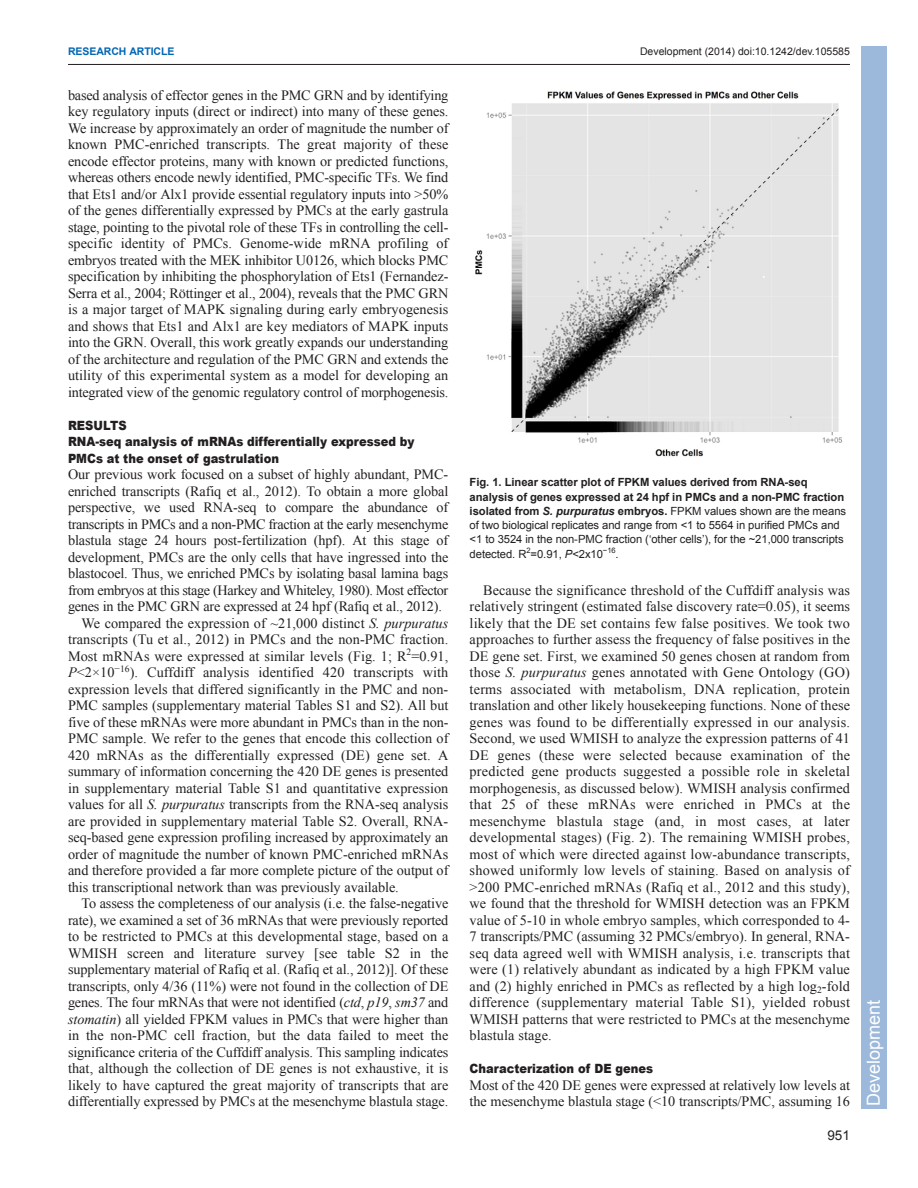
<style>
.page{position:relative;width:918px;height:1188px;background:#fff}
.page>*{position:absolute;margin:0;border:0;box-sizing:border-box;transform-origin:0 0}
.t1{font:18px "Arial";color:#fff}
.t2{font:14.25px/16.5px "Times New Roman";letter-spacing:-.005em;color:#231f20;text-align:justify}
.t3{font:14.25px "Times New Roman";letter-spacing:-.025em;color:#231f20}
.t4{font:13.5px "Arial";color:#231f20}
.t5{font:900 12.75px/16.5px "Arial";color:#231f20;scale:.9 1}
.t6{font:11.25px/14.2px "Arial";letter-spacing:-.005em;color:#231f20}
.t7{font:10.5px "Arial";color:#231f20}
.t8{font:700 10.5px "Arial";letter-spacing:-.005em;color:#0166b3}
.s1{font-style:italic}
.s2{font-weight:700}
.s3{font-weight:700;font-style:italic}
</style>
<div class="page">
<hr style="left:68px;top:64px;width:782px;height:1px;background:#231f20">
<img style="left:475px;top:91px;width:367px;height:366px">
<div style="left:861px;top:46px;width:25px;height:1063px;background:#9cb9db"></div>
<p class="t8" style="left:68px;top:45px;width:108px">RESEARCH ARTICLE</p>
<p class="t7" style="left:640px;top:45px;width:211px">Development (2014) doi:10.1242/dev.105585</p>
<p class="t2" style="left:68px;top:87px;width:382px">based analysis of effector genes in the PMC GRN and by identifying key regulatory inputs (direct or indirect) into many of these genes.<br>We increase by approximately an order of magnitude the number of known PMC-enriched transcripts. The great majority of these encode effector proteins, many with known or predicted functions, whereas others encode newly identified, PMC-specific TFs. We find that Ets1 and/or Alx1 provide essential regulatory inputs into &gt;50% of the genes differentially expressed by PMCs at the early gastrula stage, pointing to the pivotal role of these TFs in controlling the cell&shy;specific identity of PMCs. Genome-wide mRNA profiling of embryos treated with the MEK inhibitor U0126, which blocks PMC specification by inhibiting the phosphorylation of Ets1 (Fernandez-Serra et al., 2004; Röttinger et al., 2004), reveals that the PMC GRN is a major target of MAPK signaling during early embryogenesis and shows that Ets1 and Alx1 are key mediators of MAPK inputs into the GRN. Overall, this work greatly expands our understanding of the architecture and regulation of the PMC GRN and extends the utility of this experimental system as a model for developing an integrated view of the genomic regulatory control of morphogenesis.</p>
<p class="t5" style="left:68px;top:416px;width:387px">RESULTS<br>RNA-seq analysis of mRNAs differentially expressed by<br>PMCs at the onset of gastrulation</p>
<p class="t2" style="left:68px;top:466px;width:382px">Our previous work focused on a subset of highly abundant, PMC-</p>
<p class="t2" style="left:68px;top:483px;width:382px">enriched transcripts (Rafiq et al., 2012). To obtain a more global</p>
<p class="t2" style="left:68px;top:499px;width:382px">perspective, we used RNA-seq to compare the abundance of</p>
<p class="t2" style="left:68px;top:516px;width:382px">transcripts in PMCs and a non-PMC fraction at the early mesenchyme</p>
<p class="t2" style="left:68px;top:532px;width:382px">blastula stage 24 hours post-fertilization (hpf). At this stage of</p>
<p class="t2" style="left:68px;top:549px;width:382px">development, PMCs are the only cells that have ingressed into the</p>
<p class="t2" style="left:68px;top:565px;width:382px">blastocoel. Thus, we enriched PMCs by isolating basal lamina bags</p>
<p class="t3" style="left:68px;top:582px;width:382px">from embryos at this stage (Harkey and Whiteley, 1980). Most effector</p>
<p class="t2" style="left:68px;top:598px;width:375px">genes in the PMC GRN are expressed at 24 hpf (Rafiq et al., 2012).</p>
<p class="t2" style="left:82px;top:615px;width:368px">We compared the expression of ~21,000 distinct <span class="s1">S. purpuratus</span></p>
<p class="t2" style="left:68px;top:631px;width:382px">transcripts (Tu et al., 2012) in PMCs and the non-PMC fraction.</p>
<p class="t2" style="left:68px;top:648px;width:382px">Most mRNAs were expressed at similar levels (Fig. 1; R<sup>2</sup>=0.91,</p>
<p class="t2" style="left:68px;top:664px;width:382px"><span class="s1">P</span>&lt;2×10<sup>−16</sup>). Cuffdiff analysis identified 420 transcripts with</p>
<p class="t2" style="left:68px;top:681px;width:382px">expression levels that differed significantly in the PMC and non-</p>
<p class="t2" style="left:68px;top:697px;width:382px">PMC samples (supplementary material Tables S1 and S2). All but</p>
<p class="t2" style="left:68px;top:714px;width:382px">five of these mRNAs were more abundant in PMCs than in the non-</p>
<p class="t2" style="left:68px;top:730px;width:382px">PMC sample. We refer to the genes that encode this collection of</p>
<p class="t2" style="left:68px;top:747px;width:382px">420 mRNAs as the differentially expressed (DE) gene set. A</p>
<p class="t2" style="left:68px;top:763px;width:382px">summary of information concerning the 420 DE genes is presented</p>
<p class="t2" style="left:68px;top:780px;width:382px">in supplementary material Table S1 and quantitative expression</p>
<p class="t2" style="left:68px;top:796px;width:382px">values for all <span class="s1">S. purpuratus</span> transcripts from the RNA-seq analysis</p>
<p class="t2" style="left:68px;top:813px;width:382px">are provided in supplementary material Table S2. Overall, RNA-</p>
<p class="t2" style="left:68px;top:829px;width:382px">seq-based gene expression profiling increased by approximately an</p>
<p class="t2" style="left:68px;top:846px;width:382px">order of magnitude the number of known PMC-enriched mRNAs</p>
<p class="t2" style="left:68px;top:862px;width:382px">and therefore provided a far more complete picture of the output of</p>
<p class="t2" style="left:68px;top:879px;width:332px">this transcriptional network than was previously available.</p>
<p class="t2" style="left:82px;top:895px;width:368px">To assess the completeness of our analysis (i.e. the false-negative</p>
<p class="t2" style="left:68px;top:912px;width:382px">rate), we examined a set of 36 mRNAs that were previously reported</p>
<p class="t2" style="left:68px;top:928px;width:382px">to be restricted to PMCs at this developmental stage, based on a</p>
<p class="t2" style="left:68px;top:945px;width:382px">WMISH screen and literature survey [see table S2 in the</p>
<p class="t2" style="left:68px;top:961px;width:382px">supplementary material of Rafiq et al. (Rafiq et al., 2012)]. Of these</p>
<p class="t2" style="left:68px;top:978px;width:382px">transcripts, only 4/36 (11%) were not found in the collection of DE</p>
<p class="t2" style="left:68px;top:994px;width:382px">genes. The four mRNAs that were not identified (<span class="s1">ctd</span>, <span class="s1">p19</span>, <span class="s1">sm37</span> and</p>
<p class="t2" style="left:68px;top:1011px;width:382px"><span class="s1">stomatin</span>) all yielded FPKM values in PMCs that were higher than</p>
<p class="t2" style="left:68px;top:1027px;width:382px">in the non-PMC cell fraction, but the data failed to meet the</p>
<p class="t2" style="left:68px;top:1044px;width:382px">significance criteria of the Cuffdiff analysis. This sampling indicates</p>
<p class="t2" style="left:68px;top:1060px;width:382px">that, although the collection of DE genes is not exhaustive, it is</p>
<p class="t2" style="left:68px;top:1077px;width:382px">likely to have captured the great majority of transcripts that are</p>
<p class="t2" style="left:68px;top:1093px;width:382px">differentially expressed by PMCs at the mesenchyme blastula stage.</p>
<p class="t6" style="left:470px;top:475px;width:378px"><span class="s2">Fig. 1. Linear scatter plot of FPKM values derived from RNA-seq analysis of genes expressed at 24 hpf in PMCs and a non-PMC fraction isolated from</span> <span class="s3">S. purpuratus</span> <span class="s2">embryos.</span> FPKM values shown are the means of two biological replicates and range from &lt;1 to 5564 in purified PMCs and &lt;1 to 3524 in the non-PMC fraction (‘other cells’), for the ~21,000 transcripts detected. R<sup>2</sup>=0.91, <span class="s1">P</span>&lt;2x10<sup>−16</sup>.</p>
<p class="t2" style="left:470px;top:582px;width:382px;text-indent:13px">Because the significance threshold of the Cuffdiff analysis was relatively stringent (estimated false discovery rate=0.05), it seems likely that the DE set contains few false positives. We took two approaches to further assess the frequency of false positives in the DE gene set. First, we examined 50 genes chosen at random from those <span class="s1">S. purpuratus</span> genes annotated with Gene Ontology (GO) terms associated with metabolism, DNA replication, protein translation and other likely housekeeping functions. None of these genes was found to be differentially expressed in our analysis.<br>Second, we used WMISH to analyze the expression patterns of 41<br>DE genes (these were selected because examination of the predicted gene products suggested a possible role in skeletal morphogenesis, as discussed below). WMISH analysis confirmed that 25 of these mRNAs were enriched in PMCs at the mesenchyme blastula stage (and, in most cases, at later developmental stages) (Fig. 2). The remaining WMISH probes, most of which were directed against low-abundance transcripts, showed uniformly low levels of staining. Based on analysis of &gt;200 PMC-enriched mRNAs (Rafiq et al., 2012 and this study), we found that the threshold for WMISH detection was an FPKM value of 5-10 in whole embryo samples, which corresponded to 4- 7 transcripts/PMC (assuming 32 PMCs/embryo). In general, RNA&shy;seq data agreed well with WMISH analysis, i.e. transcripts that were (1) relatively abundant as indicated by a high FPKM value and (2) highly enriched in PMCs as reflected by a high log<sub>2</sub>-fold difference (supplementary material Table S1), yielded robust WMISH patterns that were restricted to PMCs at the mesenchyme blastula stage.</p>
<p class="t5" style="left:470px;top:1060px;width:206px">Characterization of DE genes</p>
<p class="t2" style="left:470px;top:1077px;width:382px">Most of the 420 DE genes were expressed at relatively low levels at the mesenchyme blastula stage (&lt;10 transcripts/PMC, assuming 16</p>
<p class="t4" style="left:827px;top:1128px;width:24px">951</p>
<p class="t1" style="left:862px;top:1106px;width:108px;rotate:-90deg">Development</p>
</div>
